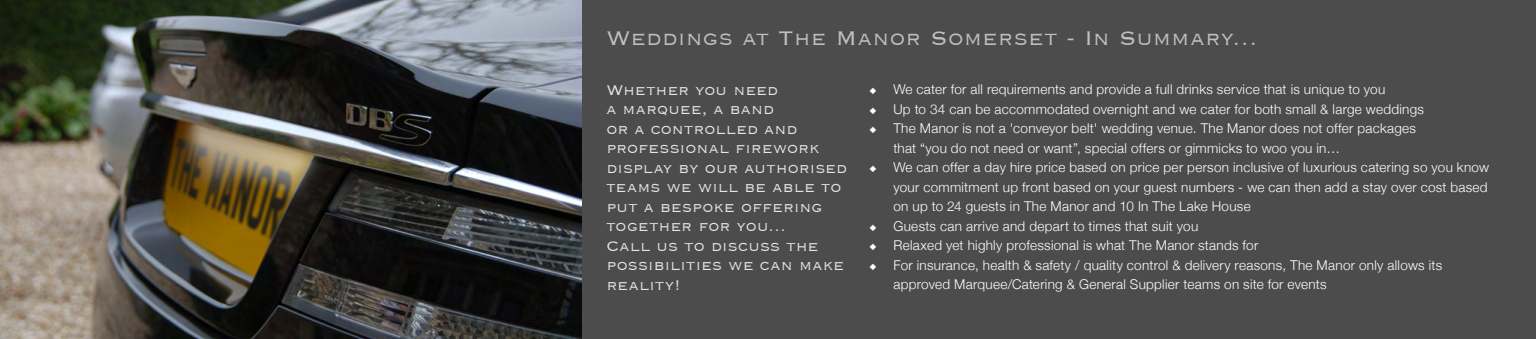
<style>
.page{position:relative;width:1536px;height:339px;background:#4c4c4c}
.page>*{position:absolute;margin:0;border:0;box-sizing:border-box;transform-origin:0 0}
.t1{font:300 25.5px "Copperplate";letter-spacing:.005em;color:#bfbfbf}
.t2{font:300 18px/19.5px "Copperplate";color:#e6e6e6}
.t3{font:300 13.5px/19.5px "Helvetica Neue";letter-spacing:.02em;color:#fff}
</style>
<div class="page">
<img style="left:0;top:0;width:582px;height:339px">
<h1 class="t1" style="left:606px;top:22px;width:653px">Weddings at The Manor Somerset - In Summary…</h1>
<h2 class="t2" style="left:606px;top:79px;width:242px">Whether you need<br>a marquee, a band<br>or a controlled and professional firework display by our authorised teams we will be able to put a bespoke offering together for you…<br>Call us to discuss the possibilities we can make reality!</h2>
<p class="t3" style="left:869px;top:79px;width:517px">◆ We cater for all requirements and provide a full drinks service that is unique to you</p>
<p class="t3" style="left:869px;top:99px;width:556px">◆ Up to 34 can be accommodated overnight and we cater for both small &amp; large weddings</p>
<p class="t3" style="left:893px;top:118px;width:524px;text-indent:-24px">◆ The Manor is not a 'conveyor belt' wedding venue. The Manor does not offer packages that “you do not need or want”, special offers or gimmicks to woo you in…</p>
<p class="t3" style="left:893px;top:157px;width:597px;text-align:justify;text-indent:-24px">◆ We can offer a day hire price based on price per person inclusive of luxurious catering so you know your commitment up front based on your guest numbers - we can then add a stay over cost based on up to 24 guests in The Manor and 10 In The Lake House</p>
<p class="t3" style="left:869px;top:216px;width:330px">◆ Guests can arrive and depart to times that suit you</p>
<p class="t3" style="left:869px;top:235px;width:390px">◆ Relaxed yet highly professional is what The Manor stands for</p>
<p class="t3" style="left:893px;top:255px;width:550px;text-indent:-24px">◆ For insurance, health &amp; safety / quality control &amp; delivery reasons, The Manor only allows its approved Marquee/Catering &amp; General Supplier teams on site for events</p>
</div>
